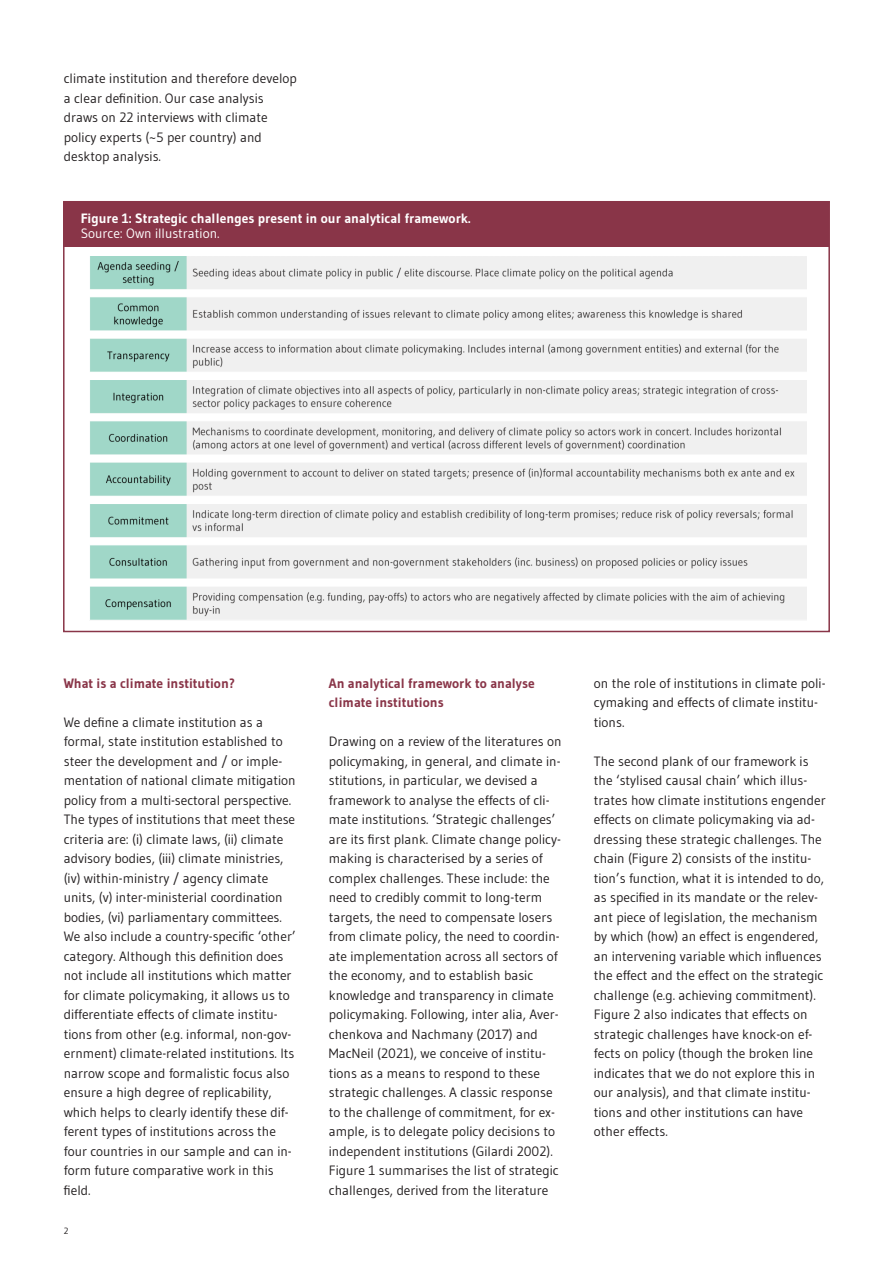
<style>
.page{position:relative;width:893px;height:1263px;background:#fff}
.page>*{position:absolute;margin:0;border:0;box-sizing:border-box;transform-origin:0 0}
.t1{font:13.5px/19.5px "Gudea";color:#231f20}
.t2{font:700 13.5px/19.5px "Gudea";color:#893548}
.t3{font:700 13.5px "Gudea";color:#fff}
.t4{font:13.5px "Gudea";color:#fff}
.t5{font:9px "Gudea";color:#231f20}
</style>
<div class="page">
<div style="left:64px;top:202px;width:765px;height:45px;background:#893548"></div>
<img style="left:90px;top:257px;width:716px;height:363px">
<div style="left:63px;top:201px;width:767px;height:431px;border:2px solid #893548"></div>
<p class="t1" style="left:64px;top:69px;width:235px">climate institution and therefore develop a clear definition. Our case analysis draws on 22 interviews with climate policy experts (~5 per country) and desktop analysis.</p>
<p class="t3" style="left:81px;top:210px;width:392px">Figure 1: Strategic challenges present in our analytical framework.</p>
<p class="t4" style="left:81px;top:225px;width:140px">Source: Own illustration.</p>
<p class="t2" style="left:64px;top:673px;width:173px">What is a climate institution?</p>
<p class="t1" style="left:64px;top:712px;width:233px">We define a climate institution as a formal, state institution established to steer the development and / or imple&shy;mentation of national climate mitigation policy from a multi-sectoral perspective.<br>The types of institutions that meet these criteria are: (i) climate laws, (ii) climate advisory bodies, (iii) climate ministries, (iv) within-ministry / agency climate units, (v) inter-ministerial coordination bodies, (vi) parliamentary committees.<br>We also include a country-specific ‘other’ category. Although this definition does not include all institutions which matter for climate policymaking, it allows us to differentiate effects of climate institu&shy;tions from other (e.g. informal, non-gov&shy;ernment) climate-related institutions. Its narrow scope and formalistic focus also ensure a high degree of replicability, which helps to clearly identify these dif&shy;ferent types of institutions across the four countries in our sample and can in&shy;form future comparative work in this field.</p>
<p class="t5" style="left:64px;top:1225px;width:6px">2</p>
<p class="t2" style="left:329px;top:673px;width:207px">An analytical framework to analyse climate institutions</p>
<p class="t1" style="left:329px;top:732px;width:234px">Drawing on a review of the literatures on policymaking, in general, and climate in&shy;stitutions, in particular, we devised a framework to analyse the effects of cli&shy;mate institutions. ‘Strategic challenges’ are its first plank. Climate change policy&shy;making is characterised by a series of complex challenges. These include: the need to credibly commit to long-term targets, the need to compensate losers from climate policy, the need to coordin&shy;ate implementation across all sectors of the economy, and to establish basic knowledge and transparency in climate policymaking. Following, inter alia, Aver&shy;chenkova and Nachmany (2017) and MacNeil (2021), we conceive of institu&shy;tions as a means to respond to these strategic challenges. A classic response to the challenge of commitment, for ex&shy;ample, is to delegate policy decisions to independent institutions (Gilardi 2002).<br>Figure 1 summarises the list of strategic challenges, derived from the literature</p>
<p class="t1" style="left:594px;top:673px;width:233px">on the role of institutions in climate poli&shy;cymaking and effects of climate institu&shy;tions.</p>
<p class="t1" style="left:594px;top:751px;width:233px">The second plank of our framework is the ‘stylised causal chain’ which illus&shy;trates how climate institutions engender effects on climate policymaking via ad&shy;dressing these strategic challenges. The chain (Figure 2) consists of the institu&shy;tion’s function, what it is intended to do, as specified in its mandate or the relev&shy;ant piece of legislation, the mechanism by which (how) an effect is engendered, an intervening variable which influences the effect and the effect on the strategic challenge (e.g. achieving commitment).<br>Figure 2 also indicates that effects on strategic challenges have knock-on ef&shy;fects on policy (though the broken line indicates that we do not explore this in our analysis), and that climate institu&shy;tions and other institutions can have other effects.</p>
</div>
